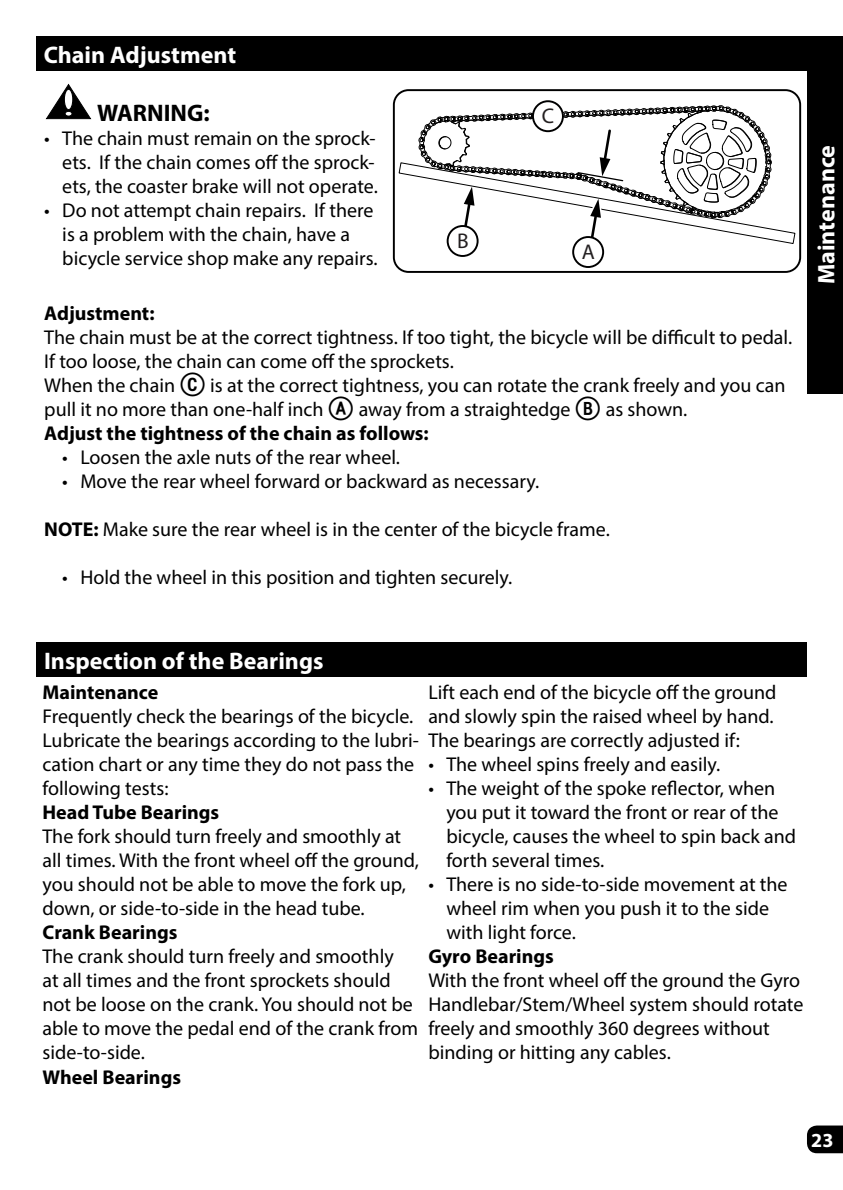
<style>
.page{position:relative;width:843px;height:1190px;background:#fff}
.page>*{position:absolute;margin:0;border:0;box-sizing:border-box;transform-origin:0 0}
.t1{font:700 24px "Myriad Pro";color:#fff}
.t2{font:700 24px "Myriad Pro";color:#000}
.t3{font:21.4px "Myriad Pro";color:#231f20}
.t4{font:20px/24px "Myriad Pro";color:#000}
.t5{font:700 20px "Myriad Pro";color:#000}
.t6{font:700 20px "Myriad Pro";color:#fff}
.s1{font-family:"Fyra Alpha Circle";font-weight:700;font-size:32px}
.s2{font-weight:700}
</style>
<div class="page">
<div style="left:806px;top:36px;width:36px;height:357px;background:#000"></div>
<div style="left:36px;top:36px;width:770px;height:34px;background:#000"></div>
<svg style="left:807px;top:1125px;width:35px;height:28px"></svg>
<div style="left:36px;top:37px;width:770px;height:34px;background:#000"></div>
<svg style="left:46px;top:84px;width:45px;height:35px"></svg>
<svg style="left:398px;top:100px;width:397px;height:149px"></svg>
<div style="left:393px;top:89px;width:408px;height:184px;border:2px solid #000;border-radius:15px"></div>
<div style="left:533px;top:101px;width:30px;height:30px;background:#fff;border-radius:50%"></div>
<div style="left:532px;top:100px;width:32px;height:32px;border:2px solid #000;border-radius:50%"></div>
<div style="left:447px;top:226px;width:30px;height:30px;background:#fff;border-radius:50%"></div>
<div style="left:446px;top:225px;width:32px;height:32px;border:2px solid #000;border-radius:50%"></div>
<div style="left:573px;top:237px;width:30px;height:30px;background:#fff;border-radius:50%"></div>
<div style="left:572px;top:236px;width:32px;height:32px;border:2px solid #000;border-radius:50%"></div>
<div style="left:36px;top:642px;width:770px;height:34px;background:#000"></div>
<p class="t1" style="left:44px;top:39px;width:194px">Chain Adjustment</p>
<p class="t2" style="left:97px;top:97px;width:114px">WARNING:</p>
<p class="t4" style="left:62px;top:126px;width:317px;text-indent:-18px">• The chain must remain on the sprock&shy;ets. If the chain comes off the sprock&shy;ets, the coaster brake will not operate.</p>
<p class="t4" style="left:62px;top:198px;width:317px;text-indent:-18px">• Do not attempt chain repairs. If there is a problem with the chain, have a bicycle service shop make any repairs.</p>
<p class="t5" style="left:44px;top:300px;width:112px">Adjustment:</p>
<p class="t4" style="left:44px;top:324px;width:749px">The chain must be at the correct tightness. If too tight, the bicycle will be difficult to pedal.<br>If too loose, the chain can come off the sprockets.<br>When the chain <span class="s1">C</span> is at the correct tightness, you can rotate the crank freely and you can pull it no more than one-half inch <span class="s1">A</span> away from a straightedge <span class="s1">B</span> as shown.<br><span class="s2">Adjust the tightness of the chain as follows:</span></p>
<p class="t4" style="left:62px;top:444px;width:339px">• Loosen the axle nuts of the rear wheel.</p>
<p class="t4" style="left:62px;top:468px;width:478px">• Move the rear wheel forward or backward as necessary.</p>
<p class="t4" style="left:44px;top:516px;width:567px"><span class="s2">NOTE:</span> Make sure the rear wheel is in the center of the bicycle frame.</p>
<p class="t4" style="left:62px;top:564px;width:451px">• Hold the wheel in this position and tighten securely.</p>
<p class="t3" style="left:542px;top:103px;width:14px">C</p>
<p class="t3" style="left:457px;top:228px;width:13px">B</p>
<p class="t3" style="left:581px;top:239px;width:15px">A</p>
<p class="t1" style="left:810px;top:284px;width:140px;rotate:-90deg">Maintenance</p>
<p class="t1" style="left:44px;top:645px;width:281px">Inspection of the Bearings</p>
<p class="t5" style="left:42px;top:679px;width:117px">Maintenance</p>
<p class="t4" style="left:42px;top:704px;width:378px">Frequently check the bearings of the bicycle.<br>Lubricate the bearings according to the lubri&shy;cation chart or any time they do not pass the following tests:</p>
<p class="t5" style="left:42px;top:799px;width:178px">Head Tube Bearings</p>
<p class="t4" style="left:42px;top:824px;width:378px">The fork should turn freely and smoothly at all times. With the front wheel off the ground, you should not be able to move the fork up, down, or side-to-side in the head tube.</p>
<p class="t5" style="left:42px;top:919px;width:136px">Crank Bearings</p>
<p class="t4" style="left:42px;top:944px;width:377px">The crank should turn freely and smoothly<br>at all times and the front sprockets should not be loose on the crank. You should not be able to move the pedal end of the crank from side-to-side.</p>
<p class="t5" style="left:42px;top:1063px;width:140px">Wheel Bearings</p>
<p class="t4" style="left:428px;top:680px;width:349px">Lift each end of the bicycle off the ground and slowly spin the raised wheel by hand.<br>The bearings are correctly adjusted if:</p>
<p class="t4" style="left:428px;top:752px;width:293px">• The wheel spins freely and easily.</p>
<p class="t4" style="left:446px;top:776px;width:351px;text-indent:-18px">• The weight of the spoke reflector, when you put it toward the front or rear of the bicycle, causes the wheel to spin back and forth several times.</p>
<p class="t4" style="left:446px;top:872px;width:343px;text-indent:-18px">• There is no side-to-side movement at the wheel rim when you push it to the side with light force.</p>
<p class="t5" style="left:428px;top:943px;width:127px">Gyro Bearings</p>
<p class="t4" style="left:428px;top:968px;width:376px">With the front wheel off the ground the Gyro Handlebar/Stem/Wheel system should rotate freely and smoothly 360 degrees without binding or hitting any cables.</p>
<p class="t6" style="left:811px;top:1127px;width:24px">23</p>
</div>
